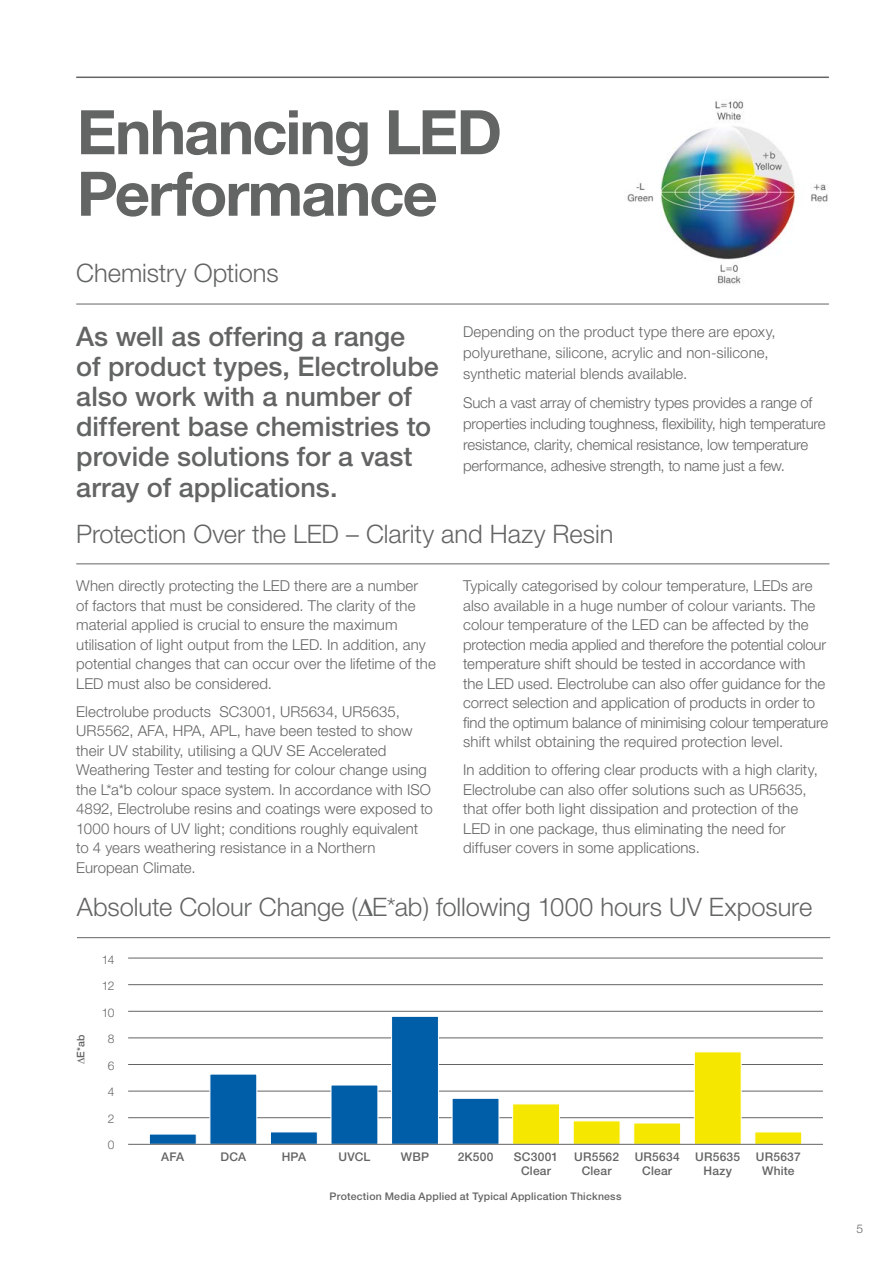
<style>
.page{position:relative;width:893px;height:1263px;background:#fff}
.page>*{position:absolute;margin:0;border:0;box-sizing:border-box;transform-origin:0 0}
.t1{font:700 61.5px/61.5px "Helvetica Neue";letter-spacing:-.03em;color:#636565}
.t2{font:500 27px/30.3px "Helvetica Neue";color:#636565}
.t3{font:300 25.5px "Helvetica Neue";letter-spacing:-.005em;color:#636565}
.t4{font:300 15px/19.5px "Helvetica Neue";letter-spacing:.005em;color:#636565}
.t5{font:300 15px/21px "Helvetica Neue";letter-spacing:-.015em;color:#636565}
.t6{font:500 12px/13.5px "Helvetica Neue";letter-spacing:.02em;color:#636565;text-align:center}
.t7{font:300 12px "Helvetica Neue";color:#636565}
.t8{font:500 10.5px "Helvetica Neue";letter-spacing:.02em;color:#636565}
</style>
<div class="page">
<hr style="left:128px;top:1064px;width:695px;height:1px;background:#636565">
<hr style="left:128px;top:1091px;width:695px;height:1px;background:#636565">
<hr style="left:128px;top:1011px;width:695px;height:1px;background:#636565">
<hr style="left:128px;top:984px;width:695px;height:1px;background:#636565">
<hr style="left:128px;top:958px;width:695px;height:1px;background:#636565">
<hr style="left:128px;top:1117px;width:695px;height:1px;background:#636565">
<hr style="left:128px;top:1038px;width:695px;height:1px;background:#636565">
<hr style="left:76px;top:563px;width:753px;height:1px;background:#636565">
<hr style="left:76px;top:77px;width:753px;height:1px;background:#636565">
<hr style="left:76px;top:304px;width:753px;height:1px;background:#636565">
<img style="left:627px;top:101px;width:201px;height:183px">
<hr style="left:77px;top:937px;width:753px;height:1px;background:#636565">
<div style="left:149px;top:1134px;width:47px;height:10px;background:#005ea9"></div>
<div style="left:210px;top:1074px;width:47px;height:70px;background:#005ea9"></div>
<div style="left:270px;top:1132px;width:48px;height:12px;background:#005ea9"></div>
<div style="left:331px;top:1085px;width:47px;height:59px;background:#005ea9"></div>
<div style="left:391px;top:1016px;width:48px;height:128px;background:#005ea9;border:1px solid #fff"></div>
<div style="left:452px;top:1098px;width:47px;height:46px;background:#005ea9"></div>
<div style="left:512px;top:1104px;width:48px;height:40px;background:#f6e700;border:1px solid #fff"></div>
<div style="left:573px;top:1121px;width:47px;height:23px;background:#f6e700"></div>
<div style="left:634px;top:1123px;width:47px;height:21px;background:#f6e700"></div>
<div style="left:694px;top:1052px;width:47px;height:92px;background:#f6e700;border:1px solid #fff"></div>
<div style="left:755px;top:1132px;width:47px;height:12px;background:#f6e700"></div>
<hr style="left:128px;top:1144px;width:695px;height:1px;background:#636565">
<h1 class="t1" style="left:77px;top:100px;width:427px">Enhancing LED<br>Performance</h1>
<h3 class="t3" style="left:76px;top:258px;width:204px">Chemistry Options</h3>
<h2 class="t2" style="left:76px;top:321px;width:364px">As well as offering a range<br>of product types, Electrolube also work with a number of different base chemistries to provide solutions for a vast array of applications.</h2>
<p class="t4" style="left:463px;top:320px;width:314px;line-height:21px">Depending on the product type there are epoxy, polyurethane, silicone, acrylic and non-silicone, synthetic material blends available.</p>
<p class="t5" style="left:463px;top:392px;width:364px">Such a vast array of chemistry types provides a range of properties including toughness, flexibility, high temperature resistance, clarity, chemical resistance, low temperature performance, adhesive strength, to name just a few.</p>
<h3 class="t3" style="left:76px;top:519px;width:539px">Protection Over the LED – Clarity and Hazy Resin</h3>
<p class="t4" style="left:76px;top:576px;width:361px">When directly protecting the LED there are a number<br>of factors that must be considered. The clarity of the material applied is crucial to ensure the maximum utilisation of light output from the LED. In addition, any potential changes that can occur over the lifetime of the LED must also be considered.</p>
<p class="t4" style="left:76px;top:701px;width:358px">Electrolube products SC3001, UR5634, UR5635, UR5562, AFA, HPA, APL, have been tested to show their UV stability, utilising a QUV SE Accelerated Weathering Tester and testing for colour change using the L*a*b colour space system. In accordance with ISO 4892, Electrolube resins and coatings were exposed to 1000 hours of UV light; conditions roughly equivalent to 4 years weathering resistance in a Northern European Climate.</p>
<p class="t4" style="left:463px;top:576px;width:367px">Typically categorised by colour temperature, LEDs are also available in a huge number of colour variants. The colour temperature of the LED can be affected by the protection media applied and therefore the potential colour temperature shift should be tested in accordance with the LED used. Electrolube can also offer guidance for the correct selection and application of products in order to find the optimum balance of minimising colour temperature shift whilst obtaining the required protection level.</p>
<p class="t4" style="left:463px;top:760px;width:356px">In addition to offering clear products with a high clarity, Electrolube can also offer solutions such as UR5635, that offer both light dissipation and protection of the LED in one package, thus eliminating the need for diffuser covers in some applications.</p>
<h3 class="t3" style="left:77px;top:891px;width:737px">Absolute Colour Change (∆E*ab) following 1000 hours UV Exposure</h3>
<p class="t8" style="left:75px;top:1064px;width:31px;rotate:-90deg">∆E*ab</p>
<p class="t7" style="left:102px;top:952px;width:14px">14</p>
<p class="t7" style="left:102px;top:978px;width:14px">12</p>
<p class="t7" style="left:102px;top:1005px;width:14px">10</p>
<p class="t7" style="left:108px;top:1031px;width:8px">8</p>
<p class="t7" style="left:108px;top:1058px;width:8px">6</p>
<p class="t7" style="left:108px;top:1084px;width:8px">4</p>
<p class="t7" style="left:108px;top:1111px;width:8px">2</p>
<p class="t7" style="left:108px;top:1137px;width:8px">0</p>
<p class="t6" style="left:161px;top:1150px;width:24px">AFA</p>
<p class="t6" style="left:282px;top:1150px;width:26px">HPA</p>
<p class="t6" style="left:401px;top:1150px;width:30px">WBP</p>
<p class="t6" style="left:514px;top:1150px;width:46px">SC3001<br>Clear</p>
<p class="t6" style="left:635px;top:1150px;width:47px">UR5634<br>Clear</p>
<p class="t6" style="left:221px;top:1150px;width:27px">DCA</p>
<p class="t6" style="left:338px;top:1150px;width:33px">UVCL</p>
<p class="t6" style="left:458px;top:1150px;width:37px">2K500</p>
<p class="t6" style="left:574px;top:1150px;width:46px">UR5562<br>Clear</p>
<p class="t6" style="left:695px;top:1150px;width:46px">UR5635<br>Hazy</p>
<p class="t6" style="left:756px;top:1150px;width:46px">UR5637<br>White</p>
<p class="t8" style="left:330px;top:1190px;width:293px">Protection Media Applied at Typical Application Thickness</p>
<p class="t7" style="left:856px;top:1221px;width:8px">5</p>
</div>
